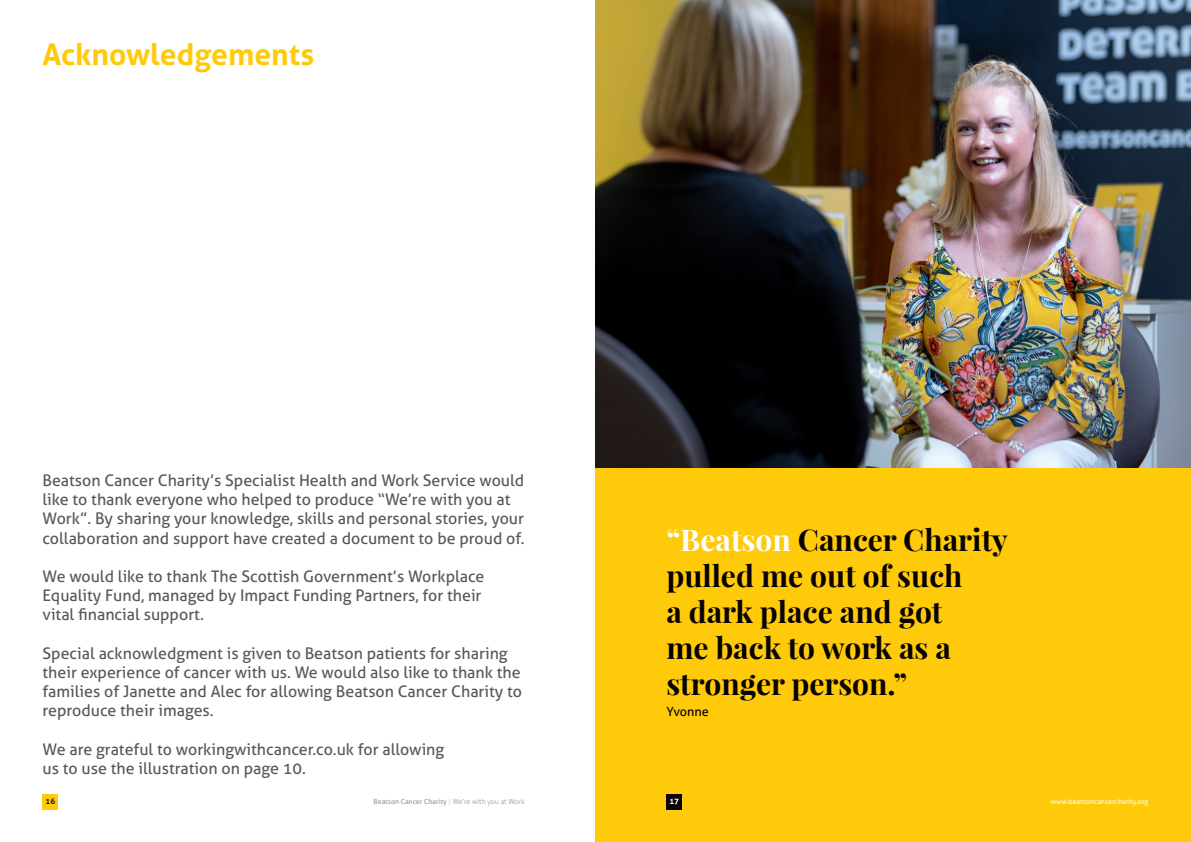
<style>
.page{position:relative;width:1191px;height:842px;background:#fff}
.page>*{position:absolute;margin:0;border:0;box-sizing:border-box;transform-origin:0 0}
.t1{font:700 30px/36px "Playfair Display";color:#080302}
.t2{font:700 30px "Aller";color:#feca0a}
.t3{font:16px/19.2px "Aller";color:#57585a}
.t4{font:12.6px "Aller";color:#080302}
.t5{font:700 8px "Aller";color:#231f20}
.t6{font:700 8px "Aller";color:#fff}
.t7{font:7px "Aller";color:#939598}
.t8{font:7px "Aller";color:#fff}
.s1{color:#fff}
.s2{font-weight:300;color:#feca0a}
.s3{font-weight:300}
</style>
<div class="page">
<div style="left:595px;top:468px;width:596px;height:374px;background:#feca0a"></div>
<img style="left:595px;top:0;width:596px;height:468px">
<div style="left:43px;top:794px;width:15px;height:16px;background:#feca0a"></div>
<div style="left:666px;top:794px;width:16px;height:16px;background:#080302"></div>
<p class="t2" style="left:43px;top:35px;width:273px">Acknowledgements</p>
<p class="t3" style="left:43px;top:471px;width:483px">Beatson Cancer Charity’s Specialist Health and Work Service would like to thank everyone who helped to produce “We’re with you at Work”. By sharing your knowledge, skills and personal stories, your collaboration and support have created a document to be proud of.</p>
<p class="t3" style="left:43px;top:567px;width:443px">We would like to thank The Scottish Government’s Workplace<br>Equality Fund, managed by Impact Funding Partners, for their</p>
<p class="t3" style="left:43px;top:605px;width:163px">vital financial support.</p>
<p class="t3" style="left:43px;top:643px;width:481px">Special acknowledgment is given to Beatson patients for sharing their experience of cancer with us. We would also like to thank the families of Janette and Alec for allowing Beatson Cancer Charity to reproduce their images.</p>
<p class="t3" style="left:43px;top:739px;width:403px">We are grateful to workingwithcancer.co.uk for allowing</p>
<p class="t3" style="left:43px;top:759px;width:265px">us to use the illustration on page 10.</p>
<p class="t1" style="left:666px;top:522px;width:343px"><span class="s1">“Beatson</span> Cancer Charity</p>
<p class="t1" style="left:666px;top:558px;width:297px">pulled me out of such</p>
<p class="t1" style="left:666px;top:594px;width:278px">a dark place and got</p>
<p class="t1" style="left:666px;top:630px;width:286px">me back to work as a stronger person.”</p>
<p class="t4" style="left:666px;top:704px;width:44px">Yvonne</p>
<p class="t5" style="left:46px;top:797px;width:11px">16</p>
<p class="t7" style="left:373px;top:798px;width:152px">Beatson Cancer Charity <span class="s2">|</span> <span class="s3">We’re with you at Work</span></p>
<p class="t6" style="left:669px;top:797px;width:11px">17</p>
<p class="t8" style="left:1050px;top:798px;width:99px">www.beatsoncancercharity.org</p>
</div>
